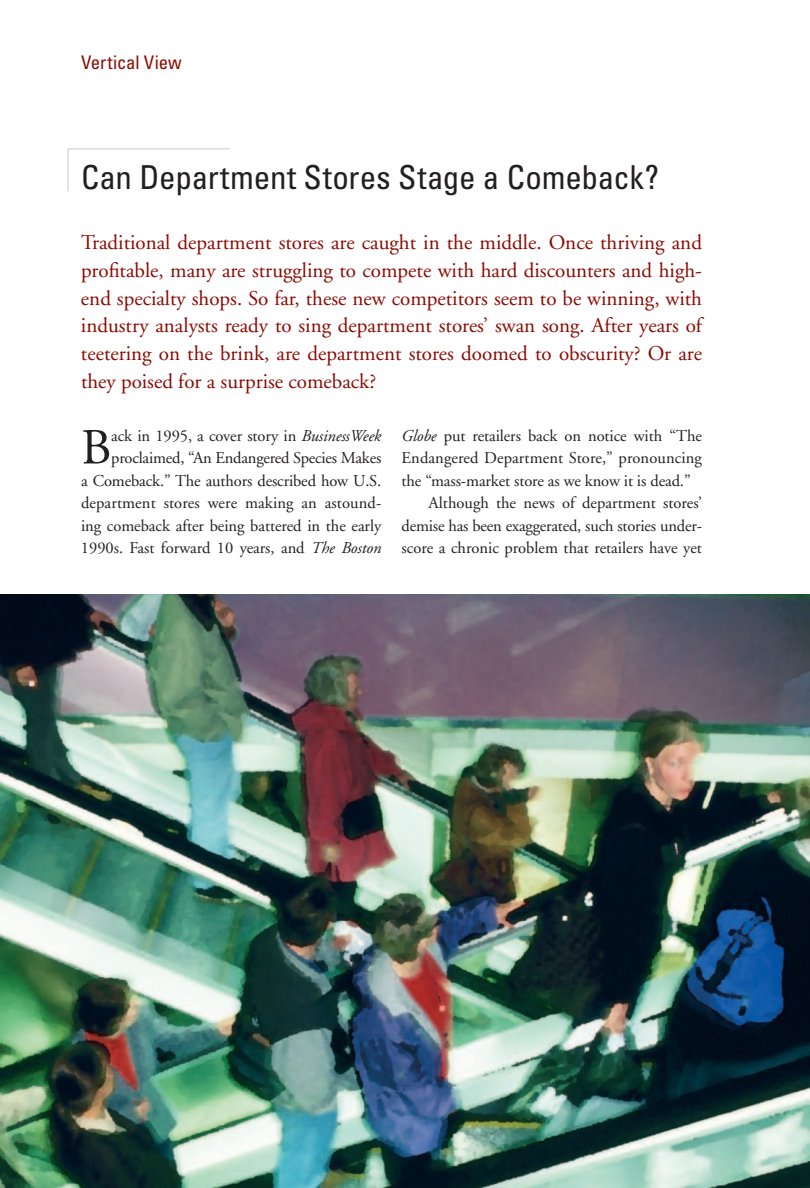
<style>
.page{position:relative;width:810px;height:1188px;background:#fff}
.page>*{position:absolute;margin:0;border:0;box-sizing:border-box;transform-origin:0 0}
.t1{font:50.4px "Adobe Garamond";color:#231f20}
.t2{font:condensed 33px "Univers";letter-spacing:-.005em;color:#231f20}
.t3{font:21px/27.8px "Adobe Garamond";color:#8b0a02;text-align:justify}
.t4{font:condensed 18.75px "Univers";letter-spacing:-.005em;color:#8b0a02}
.t5{font:16.5px/22.5px "Adobe Garamond";letter-spacing:-.005em;color:#231f20;text-align:right}
.s1{font-style:italic}
</style>
<div class="page">
<svg style="left:67px;top:148px;width:163px;height:43px"></svg>
<img style="left:0;top:594px;width:810px;height:594px">
<p class="t4" style="left:81px;top:51px;width:102px">Vertical View</p>
<h2 class="t2" style="left:81px;top:156px;width:580px">Can Department Stores Stage a Comeback?</h2>
<p class="t3" style="left:81px;top:229px;width:623px">Traditional department stores are caught in the middle. Once thriving and profitable, many are struggling to compete with hard discounters and high&shy;end specialty shops. So far, these new competitors seem to be winning, with industry analysts ready to sing department stores’ swan song. After years of teetering on the brink, are department stores doomed to obscurity? Or are they poised for a surprise comeback?</p>
<p class="t5" style="left:81px;top:425px;width:302px">ack in 1995, a cover story in <span class="s1">BusinessWeek </span>proclaimed, “An Endangered Species Makes<br>a Comeback.” The authors described how U.S. department stores were making an astound&shy;ing comeback after being battered in the early 1990s. Fast forward 10 years, and <span class="s1">The Boston</span></p>
<p class="t5" style="left:402px;top:425px;width:302px"><span class="s1">Globe</span> put retailers back on notice with “The</p>
<h1 class="t1" style="left:81px;top:421px;width:32px">B</h1>
<p class="t5" style="left:402px;top:447px;width:302px">Endangered Department Store,” pronouncing</p>
<p class="t5" style="left:402px;top:470px;width:291px">the “mass-market store as we know it is dead.”</p>
<p class="t5" style="left:429px;top:492px;width:275px">Although the news of department stores’</p>
<p class="t5" style="left:402px;top:515px;width:302px">demise has been exaggerated, such stories under-</p>
<p class="t5" style="left:402px;top:537px;width:302px">score a chronic problem that retailers have yet</p>
</div>
